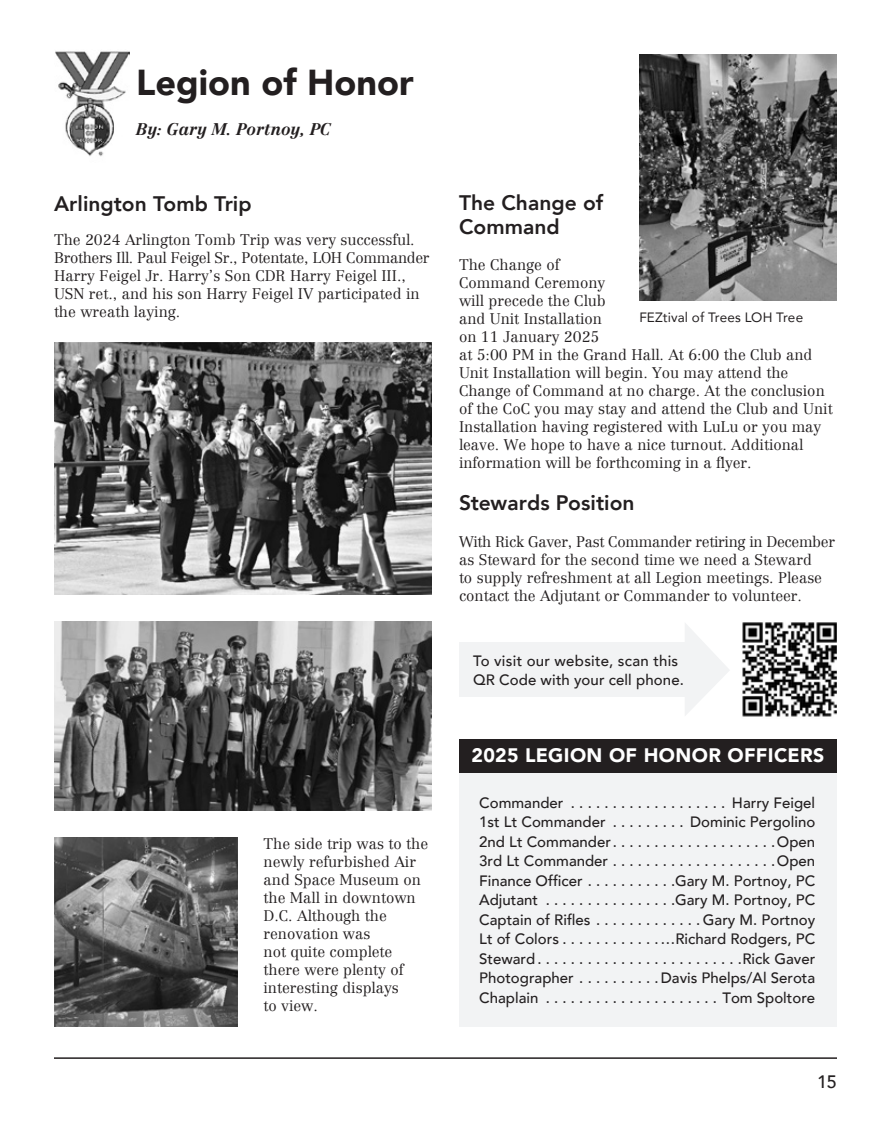
<style>
.page{position:relative;width:891px;height:1121px;background:#fff}
.page>*{position:absolute;margin:0;border:0;box-sizing:border-box;transform-origin:0 0}
.Headline{font:900 36px "Avenir";color:#231f20}
.t1{font:800 21px/24px "Avenir";color:#231f20}
.Body_Text{font:900 19.5px "Avenir";letter-spacing:.02em;color:#fff}
.t2{font:500 18px "Avenir";color:#231f20}
.t3{font:italic 700 16.5px "Centennial LT";color:#231f20}
.t4{font:300 15px/18px "Centennial LT";color:#231f20}
.Body_Text-2{font:500 15px "Avenir";color:#231f20}
.Sub_Head{font:500 15px/19.5px "Avenir";letter-spacing:.015em;color:#231f20}
.t5{font:13.5px "Avenir";letter-spacing:.01em;color:#231f20}
</style>
<div class="page">
<hr style="left:54px;top:1057px;width:783px;height:1px;background:#231f20">
<div style="left:459px;top:642px;width:239px;height:54px;background:#f2f3f4"></div>
<img style="left:742px;top:622px;width:95px;height:95px">
<svg style="left:685px;top:623px;width:44px;height:93px"></svg>
<div style="left:459px;top:772px;width:378px;height:254px;background:#f2f3f4"></div>
<div style="left:459px;top:738px;width:378px;height:34px;background:#231f20"></div>
<img style="left:55px;top:51px;width:75px;height:106px">
<img style="left:54px;top:343px;width:378px;height:251px">
<img style="left:639px;top:54px;width:198px;height:247px">
<img style="left:54px;top:621px;width:378px;height:189px">
<img style="left:54px;top:837px;width:184px;height:189px">
<p class="Headline" style="left:136px;top:51px;width:279px">Legion of Honor</p>
<p class="t3" style="left:136px;top:119px;width:196px">By: Gary M. Portnoy, PC</p>
<p class="t1" style="left:54px;top:192px;width:199px">Arlington Tomb Trip</p>
<p class="t4" style="left:54px;top:231px;width:377px">The 2024 Arlington Tomb Trip was very successful.<br>Brothers Ill. Paul Feigel Sr., Potentate, LOH Commander Harry Feigel Jr. Harry’s Son CDR Harry Feigel III., USN ret., and his son Harry Feigel IV participated in the wreath laying.</p>
<p class="t4" style="left:264px;top:834px;width:166px">The side trip was to the newly refurbished Air and Space Museum on the Mall in downtown</p>
<p class="t4" style="left:264px;top:906px;width:142px">D.C. Although the renovation was<br>not quite complete there were plenty of interesting displays to view.</p>
<p class="t1" style="left:459px;top:191px;width:146px">The Change of<br>Command</p>
<p class="t4" style="left:459px;top:256px;width:375px">The Change of<br>Command Ceremony<br>will precede the Club<br>and Unit Installation<br>on 11 January 2025<br>at 5:00 PM in the Grand Hall. At 6:00 the Club and Unit Installation will begin. You may attend the Change of Command at no charge. At the conclusion of the CoC you may stay and attend the Club and Unit Installation having registered with LuLu or you may leave. We hope to have a nice turnout. Additional information will be forthcoming in a flyer.</p>
<p class="t1" style="left:459px;top:491px;width:177px">Stewards Position</p>
<p class="t4" style="left:459px;top:532px;width:378px">With Rick Gaver, Past Commander retiring in December as Steward for the second time we need a Steward<br>to supply refreshment at all Legion meetings. Please contact the Adjutant or Commander to volunteer.</p>
<p class="t5" style="left:639px;top:306px;width:165px">FEZtival of Trees LOH Tree</p>
<p class="Sub_Head" style="left:473px;top:650px;width:210px">To visit our website, scan this<br>QR Code with your cell phone.</p>
<p class="Body_Text" style="left:472px;top:739px;width:354px">2025 LEGION OF HONOR OFFICERS</p>
<p class="Body_Text-2" style="left:479px;top:789px;width:338px">Commander . . . . . . . . . . . . . . . . . . . Harry Feigel</p>
<p class="Body_Text-2" style="left:479px;top:809px;width:338px">1st Lt Commander . . . . . . . . . Dominic Pergolino</p>
<p class="Body_Text-2" style="left:479px;top:828px;width:338px">2nd Lt Commander . . . . . . . . . . . . . . . . . . . Open</p>
<p class="Body_Text-2" style="left:479px;top:848px;width:338px">3rd Lt Commander . . . . . . . . . . . . . . . . . . . Open</p>
<p class="Body_Text-2" style="left:479px;top:867px;width:338px">Finance Officer . . . . . . . . . . Gary M. Portnoy, PC</p>
<p class="Body_Text-2" style="left:479px;top:887px;width:338px">Adjutant . . . . . . . . . . . . . . . Gary M. Portnoy, PC</p>
<p class="Body_Text-2" style="left:479px;top:906px;width:338px">Captain of Rifles . . . . . . . . . . . . Gary M. Portnoy</p>
<p class="Body_Text-2" style="left:479px;top:926px;width:338px">Lt of Colors . . . . . . . . . . . …Richard Rodgers, PC</p>
<p class="Body_Text-2" style="left:479px;top:945px;width:338px">Steward . . . . . . . . . . . . . . . . . . . . . . . . Rick Gaver</p>
<p class="Body_Text-2" style="left:479px;top:965px;width:338px">Photographer . . . . . . . . . Davis Phelps/Al Serota</p>
<p class="Body_Text-2" style="left:479px;top:984px;width:338px">Chaplain . . . . . . . . . . . . . . . . . . . . . Tom Spoltore</p>
<p class="t2" style="left:817px;top:1065px;width:21px">15</p>
</div>
